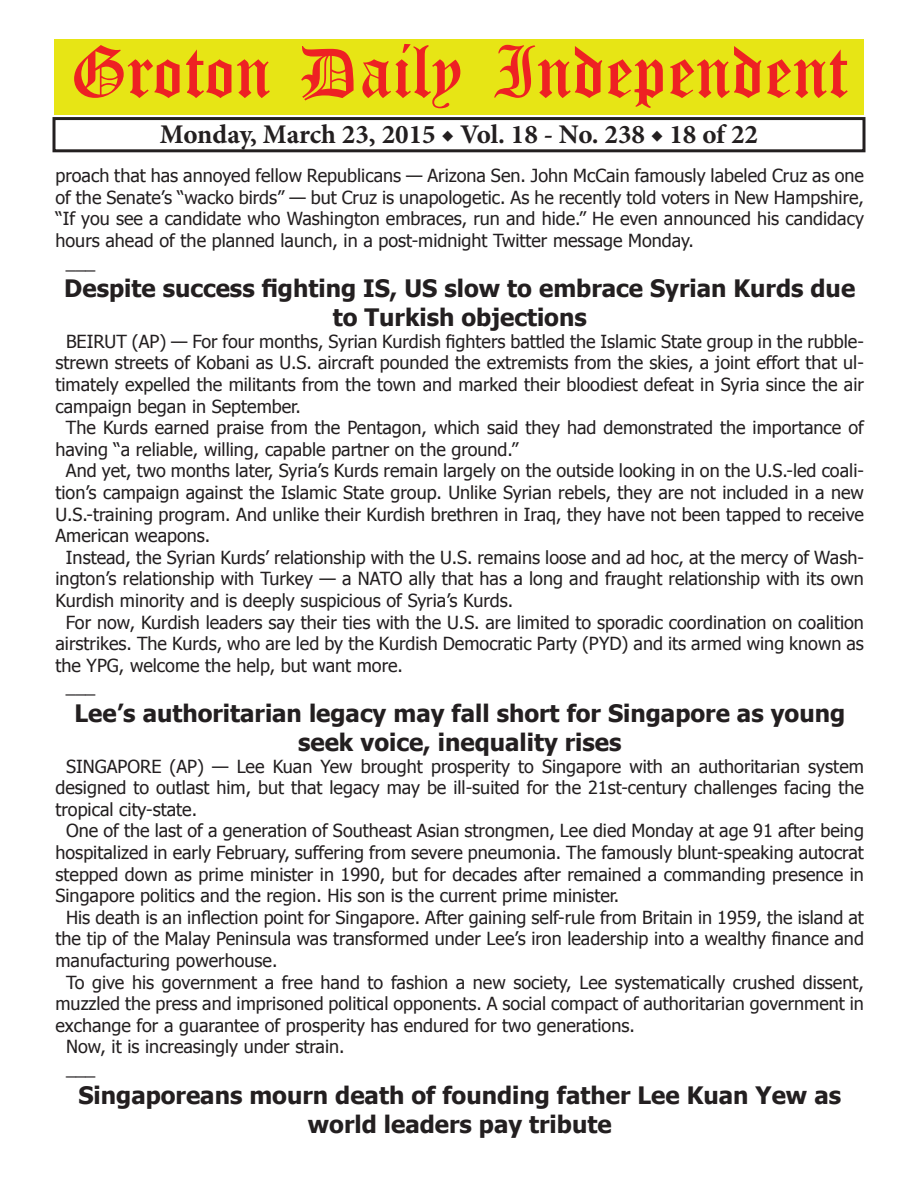
<style>
.page{position:relative;width:918px;height:1188px;background:#fff}
.page>*{position:absolute;margin:0;border:0;box-sizing:border-box;transform-origin:0 0}
.t1{font:54px "Old English Five";color:#ee2123}
.t2{font:700 27px "Minion Pro";color:#231f20}
.t3{font:700 24px/28.8px "Tahoma";color:#231f20;text-align:center}
.t4{font:18px "Tahoma";color:#231f20}
</style>
<div class="page">
<div style="left:52px;top:117px;width:814px;height:35px;border:3px solid #231f20"></div>
<div style="left:54px;top:40px;width:810px;height:75px;background:#e7e515"></div>
<h1 class="t1" style="left:70px;top:47px;width:779px">Groton Daily Independent</h1>
<h2 class="t2" style="left:160px;top:116px;width:600px">Monday, March 23, 2015 ◆ Vol. 18 - No. 238 ◆ 18 of 22</h2>
<p class="t4" style="left:56px;top:164px;width:810px">proach that has annoyed fellow Republicans — Arizona Sen. John McCain famously labeled Cruz as one</p>
<p class="t4" style="left:56px;top:185px;width:810px">of the Senate’s “wacko birds” — but Cruz is unapologetic. As he recently told voters in New Hampshire,</p>
<p class="t4" style="left:56px;top:207px;width:810px">“If you see a candidate who Washington embraces, run and hide.” He even announced his candidacy</p>
<p class="t4" style="left:56px;top:228px;width:640px">hours ahead of the planned launch, in a post-midnight Twitter message Monday.</p>
<p class="t4" style="left:66px;top:250px;width:31px">___</p>
<h3 class="t3" style="left:64px;top:273px;width:792px">Despite success fighting IS, US slow to embrace Syrian Kurds due to Turkish objections</h3>
<p class="t4" style="left:66px;top:329px;width:799px">BEIRUT (AP) — For four months, Syrian Kurdish fighters battled the Islamic State group in the rubble-</p>
<p class="t4" style="left:56px;top:351px;width:810px">strewn streets of Kobani as U.S. aircraft pounded the extremists from the skies, a joint effort that ul-</p>
<p class="t4" style="left:56px;top:372px;width:810px">timately expelled the militants from the town and marked their bloodiest defeat in Syria since the air</p>
<p class="t4" style="left:56px;top:394px;width:247px">campaign began in September.</p>
<p class="t4" style="left:66px;top:416px;width:799px">The Kurds earned praise from the Pentagon, which said they had demonstrated the importance of</p>
<p class="t4" style="left:56px;top:437px;width:464px">having “a reliable, willing, capable partner on the ground.”</p>
<p class="t4" style="left:66px;top:459px;width:799px">And yet, two months later, Syria’s Kurds remain largely on the outside looking in on the U.S.-led coali-</p>
<p class="t4" style="left:56px;top:480px;width:810px">tion’s campaign against the Islamic State group. Unlike Syrian rebels, they are not included in a new</p>
<p class="t4" style="left:56px;top:502px;width:810px">U.S.-training program. And unlike their Kurdish brethren in Iraq, they have not been tapped to receive</p>
<p class="t4" style="left:56px;top:524px;width:156px">American weapons.</p>
<p class="t4" style="left:66px;top:545px;width:799px">Instead, the Syrian Kurds’ relationship with the U.S. remains loose and ad hoc, at the mercy of Wash-</p>
<p class="t4" style="left:56px;top:567px;width:810px">ington’s relationship with Turkey — a NATO ally that has a long and fraught relationship with its own</p>
<p class="t4" style="left:56px;top:588px;width:459px">Kurdish minority and is deeply suspicious of Syria’s Kurds.</p>
<p class="t4" style="left:66px;top:610px;width:800px">For now, Kurdish leaders say their ties with the U.S. are limited to sporadic coordination on coalition</p>
<p class="t4" style="left:56px;top:632px;width:810px">airstrikes. The Kurds, who are led by the Kurdish Democratic Party (PYD) and its armed wing known as</p>
<p class="t4" style="left:56px;top:653px;width:349px">the YPG, welcome the help, but want more.</p>
<p class="t4" style="left:66px;top:675px;width:31px">___</p>
<h3 class="t3" style="left:74px;top:698px;width:772px">Lee’s authoritarian legacy may fall short for Singapore as young seek voice, inequality rises</h3>
<p class="t4" style="left:66px;top:754px;width:799px">SINGAPORE (AP) — Lee Kuan Yew brought prosperity to Singapore with an authoritarian system</p>
<p class="t4" style="left:56px;top:776px;width:810px">designed to outlast him, but that legacy may be ill-suited for the 21st-century challenges facing the</p>
<p class="t4" style="left:56px;top:797px;width:143px">tropical city-state.</p>
<p class="t4" style="left:66px;top:819px;width:799px">One of the last of a generation of Southeast Asian strongmen, Lee died Monday at age 91 after being</p>
<p class="t4" style="left:56px;top:840px;width:810px">hospitalized in early February, suffering from severe pneumonia. The famously blunt-speaking autocrat</p>
<p class="t4" style="left:56px;top:862px;width:810px">stepped down as prime minister in 1990, but for decades after remained a commanding presence in</p>
<p class="t4" style="left:56px;top:884px;width:565px">Singapore politics and the region. His son is the current prime minister.</p>
<p class="t4" style="left:66px;top:905px;width:799px">His death is an inflection point for Singapore. After gaining self-rule from Britain in 1959, the island at</p>
<p class="t4" style="left:56px;top:927px;width:810px">the tip of the Malay Peninsula was transformed under Lee’s iron leadership into a wealthy finance and</p>
<p class="t4" style="left:56px;top:948px;width:224px">manufacturing powerhouse.</p>
<p class="t4" style="left:66px;top:970px;width:799px">To give his government a free hand to fashion a new society, Lee systematically crushed dissent,</p>
<p class="t4" style="left:56px;top:992px;width:810px">muzzled the press and imprisoned political opponents. A social compact of authoritarian government in</p>
<p class="t4" style="left:56px;top:1013px;width:581px">exchange for a guarantee of prosperity has endured for two generations.</p>
<p class="t4" style="left:66px;top:1035px;width:280px">Now, it is increasingly under strain.</p>
<p class="t4" style="left:66px;top:1056px;width:31px">___</p>
<h3 class="t3" style="left:78px;top:1079px;width:764px">Singaporeans mourn death of founding father Lee Kuan Yew as world leaders pay tribute</h3>
</div>
